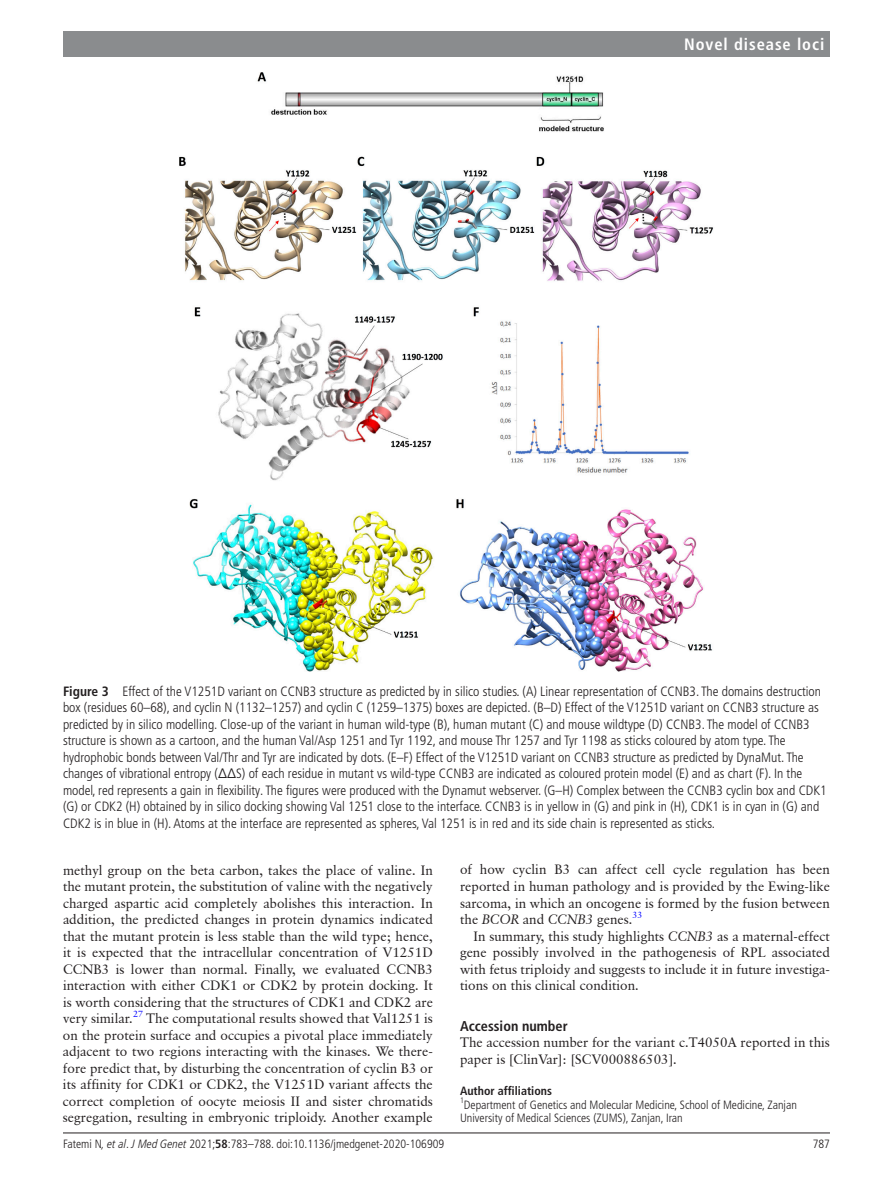
<style>
.page{position:relative;width:893px;height:1191px;background:#fff}
.page>*{position:absolute;margin:0;border:0;box-sizing:border-box;transform-origin:0 0}
.t1{font:700 condensed 16.5px "Frutiger LT Pro";letter-spacing:.055em;color:#fff}
.t2{font:700 condensed 14.25px "Frutiger LT Pro";color:#231f20}
.t3{font:13.5px/16.5px "Classical Garamond BT";color:#231f20;text-align:justify}
.t4{font:300 condensed 13.5px/16.5px "Frutiger LT Pro";color:#231f20}
.t5{font:300 condensed 12px/13.5px "Frutiger LT Pro";color:#231f20}
.s1{font-weight:700}
.s2{font-style:italic}
</style>
<div class="page">
<hr style="left:63px;top:1132px;width:767px;height:1px;background:#231f20">
<div style="left:63px;top:31px;width:767px;height:25px;background:#8a8c8e"></div>
<img style="left:179px;top:72px;width:534px;height:599px">
<p class="t1" style="left:684px;top:34px;width:142px">Novel disease loci</p>
<p class="t4" style="left:63px;top:683px;width:765px"><span class="s1">Figure 3</span> Effect of the V1251D variant on CCNB3 structure as predicted by in silico studies. (A) Linear representation of CCNB3. The domains destruction box (residues 60–68), and cyclin N (1132–1257) and cyclin C (1259–1375) boxes are depicted. (B–D) Effect of the V1251D variant on CCNB3 structure as predicted by in silico modelling. Close-up of the variant in human wild-type (B), human mutant (C) and mouse wildtype (D) CCNB3. The model of CCNB3 structure is shown as a cartoon, and the human Val/Asp 1251 and Tyr 1192, and mouse Thr 1257 and Tyr 1198 as sticks coloured by atom type. The hydrophobic bonds between Val/Thr and Tyr are indicated by dots. (E–F) Effect of the V1251D variant on CCNB3 structure as predicted by DynaMut. The changes of vibrational entropy (ΔΔS) of each residue in mutant vs wild-type CCNB3 are indicated as coloured protein model (E) and as chart (F). In the model, red represents a gain in flexibility. The figures were produced with the Dynamut webserver. (G–H) Complex between the CCNB3 cyclin box and CDK1 (G) or CDK2 (H) obtained by in silico docking showing Val 1251 close to the interface. CCNB3 is in yellow in (G) and pink in (H), CDK1 is in cyan in (G) and CDK2 is in blue in (H). Atoms at the interface are represented as spheres, Val 1251 is in red and its side chain is represented as sticks.</p>
<p class="t3" style="left:63px;top:861px;width:371px">methyl group on the beta carbon, takes the place of valine. In the mutant protein, the substitution of valine with the negatively charged aspartic acid completely abolishes this interaction. In addition, the predicted changes in protein dynamics indicated that the mutant protein is less stable than the wild type; hence, it is expected that the intracellular concentration of V1251D CCNB3 is lower than normal. Finally, we evaluated CCNB3 interaction with either CDK1 or CDK2 by protein docking. It is worth considering that the structures of CDK1 and CDK2 are very similar.<sup>27</sup> The computational results showed that Val1251 is on the protein surface and occupies a pivotal place immediately adjacent to two regions interacting with the kinases. We there&shy;fore predict that, by disturbing the concentration of cyclin B3 or its affinity for CDK1 or CDK2, the V1251D variant affects the correct completion of oocyte meiosis II and sister chromatids segregation, resulting in embryonic triploidy. Another example</p>
<p class="t3" style="left:460px;top:861px;width:371px">of how cyclin B3 can affect cell cycle regulation has been reported in human pathology and is provided by the Ewing-like sarcoma, in which an oncogene is formed by the fusion between the <span class="s2">BCOR</span> and <span class="s2">CCNB3</span> genes.<sup>33</sup></p>
<p class="t3" style="left:460px;top:927px;width:371px;text-indent:14px">In summary, this study highlights <span class="s2">CCNB3</span> as a maternal-effect gene possibly involved in the pathogenesis of RPL associated with fetus triploidy and suggests to include it in future investiga&shy;tions on this clinical condition.</p>
<p class="t2" style="left:460px;top:1017px;width:109px">Accession number</p>
<p class="t3" style="left:460px;top:1034px;width:371px">The accession number for the variant c.T4050A reported in this paper is [ClinVar]: [SCV000886503].</p>
<p class="t5" style="left:460px;top:1084px;width:338px"><span class="s1">Author affiliations<br></span><sup>1</sup>Department of Genetics and Molecular Medicine, School of Medicine, Zanjan<br>University of Medical Sciences (ZUMS), Zanjan, Iran</p>
<p class="t5" style="left:63px;top:1136px;width:383px">Fatemi N<span class="s2">, et al</span>. <span class="s2">J Med Genet</span> 2021;<span class="s1">58</span>:783–788. doi:10.1136/jmedgenet-2020-106909</p>
<p class="t5" style="left:813px;top:1136px;width:19px">787</p>
</div>
